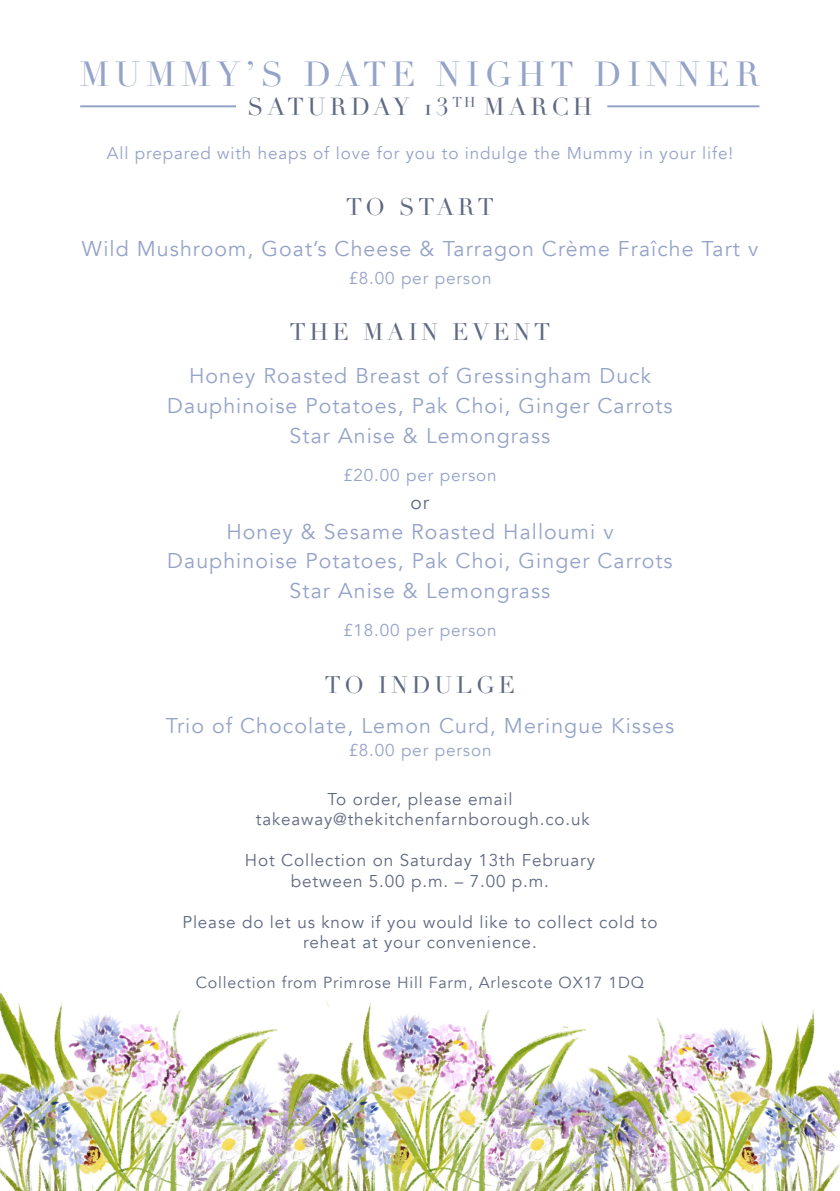
<style>
.page{position:relative;width:840px;height:1191px;background:#fff}
.page>*{position:absolute;margin:0;border:0;box-sizing:border-box;transform-origin:0 0}
.t1{font:34px "Didot";letter-spacing:.16em;color:#95a3c8}
.t2{font:24px "Didot";letter-spacing:.16em;color:#606983}
.t3{font:23.4px "Didot";letter-spacing:.16em;color:#606983}
.t4{font:21.4px "Avenir";letter-spacing:.05em;color:#95a3c8}
.t5{font:19.2px "Avenir";color:#606983}
.t6{font:17px "Avenir";letter-spacing:.05em;color:#606983}
.t7{font:17px "Avenir";letter-spacing:.05em;color:#95a3c8}
.t8{font:16px "Avenir";letter-spacing:.05em;color:#606983}
</style>
<div class="page">
<img style="left:0;top:992px;width:839px;height:199px">
<hr style="left:80px;top:105px;width:156px;height:2px;background:#95a3c8">
<hr style="left:607px;top:105px;width:152px;height:2px;background:#95a3c8">
<p class="t1" style="left:80px;top:54px;width:681px">MUMMY’S DATE NIGHT DINNER</p>
<p class="t2" style="left:247px;top:92px;width:346px">SATURDAY 13 <sup>TH</sup> MARCH</p>
<p class="t7" style="left:107px;top:143px;width:627px">All prepared with heaps of love for you to indulge the Mummy in your life!</p>
<p class="t3" style="left:346px;top:193px;width:149px">TO START</p>
<p class="t4" style="left:82px;top:236px;width:677px">Wild Mushroom, Goat’s Cheese &amp; Tarragon Crème Fraîche Tart v</p>
<p class="t7" style="left:348px;top:268px;width:144px">£8.00 per person</p>
<p class="t3" style="left:289px;top:318px;width:262px">THE MAIN EVENT</p>
<p class="t4" style="left:189px;top:363px;width:463px">Honey Roasted Breast of Gressingham Duck</p>
<p class="t4" style="left:167px;top:392px;width:506px">Dauphinoise Potatoes, Pak Choi, Ginger Carrots</p>
<p class="t4" style="left:289px;top:422px;width:262px">Star Anise &amp; Lemongrass</p>
<p class="t7" style="left:343px;top:464px;width:155px">£20.00 per person</p>
<p class="t5" style="left:410px;top:490px;width:20px">or</p>
<p class="t4" style="left:226px;top:518px;width:388px">Honey &amp; Sesame Roasted Halloumi v</p>
<p class="t4" style="left:167px;top:548px;width:506px">Dauphinoise Potatoes, Pak Choi, Ginger Carrots</p>
<p class="t4" style="left:289px;top:578px;width:262px">Star Anise &amp; Lemongrass</p>
<p class="t7" style="left:343px;top:620px;width:155px">£18.00 per person</p>
<p class="t3" style="left:325px;top:670px;width:191px">TO INDULGE</p>
<p class="t4" style="left:166px;top:713px;width:510px">Trio of Chocolate, Lemon Curd, Meringue Kisses</p>
<p class="t7" style="left:348px;top:740px;width:144px">£8.00 per person</p>
<p class="t6" style="left:327px;top:789px;width:187px">To order, please email</p>
<p class="t6" style="left:256px;top:809px;width:335px">takeaway@thekitchenfarnborough.co.uk</p>
<p class="t6" style="left:245px;top:850px;width:351px">Hot Collection on Saturday 13th February</p>
<p class="t6" style="left:291px;top:870px;width:259px">between 5.00 p.m. – 7.00 p.m.</p>
<p class="t6" style="left:182px;top:911px;width:476px">Please do let us know if you would like to collect cold to</p>
<p class="t6" style="left:303px;top:932px;width:235px">reheat at your convenience.</p>
<p class="t8" style="left:196px;top:972px;width:449px">Collection from Primrose Hill Farm, Arlescote OX17 1DQ</p>
</div>
